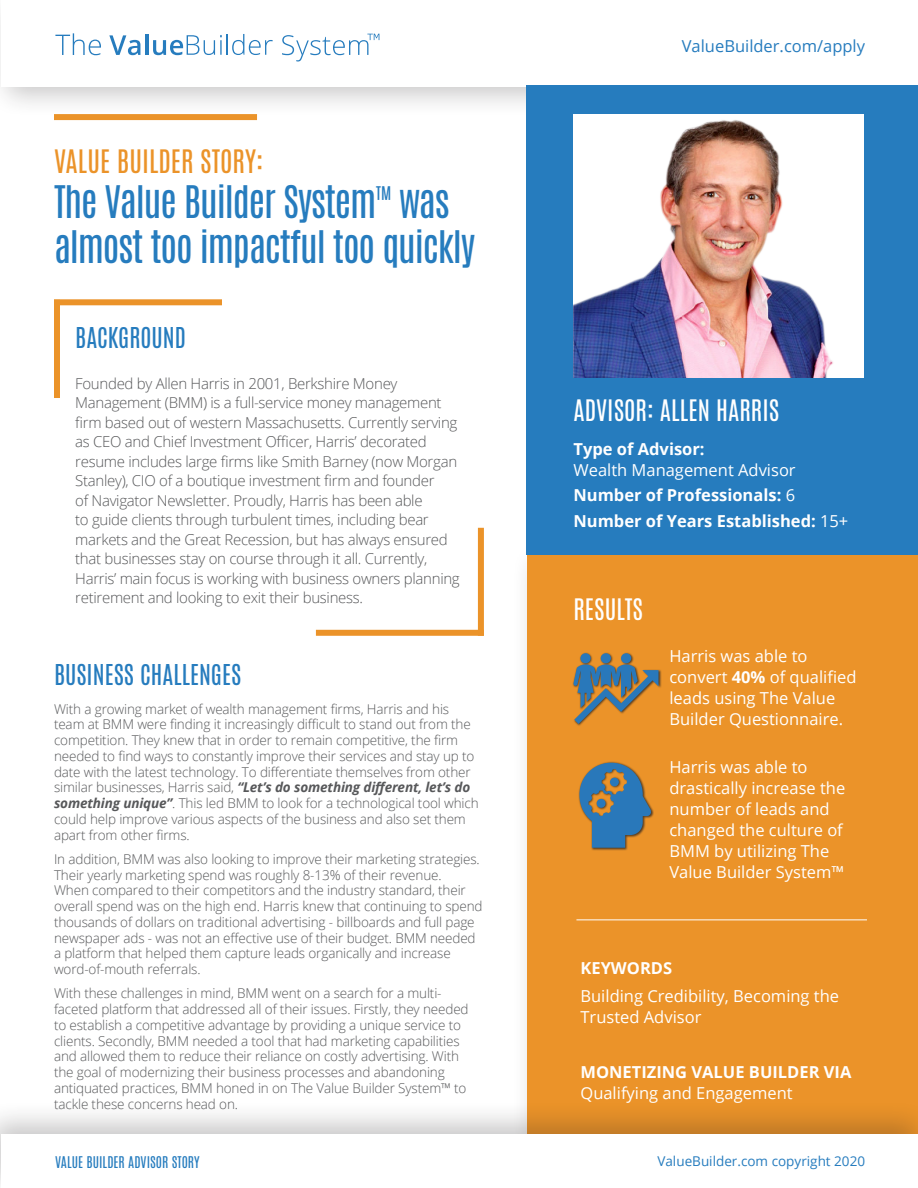
<style>
.page{position:relative;width:918px;height:1188px;background:#fff}
.page>*{position:absolute;margin:0;border:0;box-sizing:border-box;transform-origin:0 0}
.t1{font:37.5px/45px "Antonio";letter-spacing:-.03em;color:#267cbe}
.t2{font:27px "Antonio";color:#eb9329}
.t3{font:24.75px "Antonio";color:#fff}
.t4{font:24px "Antonio";color:#267cbe}
.t5{font:16.5px/21px "Open Sans";color:#fff}
.t6{font:700 16.5px/21px "Open Sans";color:#fff}
.t7{font:16.5px "Open Sans";color:#267cbe}
.t8{font:300 15px/19.5px "Open Sans";letter-spacing:-.02em;color:#57585a}
.t9{font:300 13.5px/15.8px "Open Sans";letter-spacing:-.01em;color:#57585a}
.t10{font:13.5px "Open Sans";color:#267cbe}
.t11{font:13.5px "Antonio";color:#267cbe}
.s1{font-weight:700;font-style:italic}
.s2{font-weight:700}
.s3{font-weight:400}
</style>
<div class="page">
<div style="left:528px;top:554px;width:390px;height:580px;background:#eb9329"></div>
<div style="left:0;top:0;width:918px;height:118px;background:#231f20;opacity:.25"></div>
<div style="left:1px;top:0;width:917px;height:86px;background:#fff"></div>
<div style="left:0;top:1100px;width:918px;height:88px;background:#231f20;opacity:.25"></div>
<div style="left:1px;top:1134px;width:917px;height:54px;background:#fff"></div>
<svg style="left:55px;top:33px;width:46px;height:22px"></svg>
<svg style="left:109px;top:35px;width:31px;height:20px"></svg>
<hr style="left:145px;top:34px;width:3px;height:21px;background:#267cbe">
<svg style="left:153px;top:35px;width:69px;height:20px"></svg>
<hr style="left:226px;top:34px;width:2px;height:21px;background:#267cbe">
<svg style="left:232px;top:34px;width:41px;height:21px"></svg>
<svg style="left:282px;top:34px;width:97px;height:28px"></svg>
<div style="left:54px;top:114px;width:203px;height:6px;background:#eb9329"></div>
<div style="left:316px;top:630px;width:168px;height:6px;background:#eb9329"></div>
<div style="left:478px;top:528px;width:6px;height:108px;background:#eb9329"></div>
<div style="left:54px;top:299px;width:168px;height:6px;background:#eb9329"></div>
<div style="left:54px;top:300px;width:6px;height:98px;background:#eb9329"></div>
<div style="left:526px;top:86px;width:392px;height:469px;background:#267cbe"></div>
<img style="left:573px;top:114px;width:291px;height:263px">
<hr style="left:576px;top:920px;width:291px;height:1px;background:#fff">
<div style="left:572px;top:652px;width:89px;height:74px;background:#231f20;opacity:.75"></div>
<div style="left:580px;top:653px;width:11px;height:10px;background:#2978ba;border-radius:50%"></div>
<svg style="left:573px;top:664px;width:86px;height:60px"></svg>
<div style="left:621px;top:653px;width:10px;height:10px;background:#2978ba;border-radius:50%"></div>
<div style="left:601px;top:653px;width:10px;height:10px;background:#2978ba;border-radius:50%"></div>
<div style="left:578px;top:761px;width:76px;height:89px;background:#231f20;opacity:.75"></div>
<svg style="left:579px;top:761px;width:74px;height:87px"></svg>
<p class="t2" style="left:54px;top:141px;width:211px">VALUE BUILDER STORY:</p>
<p class="t1" style="left:54px;top:179px;width:423px">The Value Builder System<sup>™</sup> was almost too impactful too quickly</p>
<p class="t4" style="left:75px;top:320px;width:112px">BACKGROUND</p>
<p class="t8" style="left:75px;top:373px;width:386px">Founded by Allen Harris in 2001, Berkshire Money Management (BMM) is a full-service money management firm based out of western Massachusetts. Currently serving as CEO and Chief Investment Officer, Harris’ decorated resume includes large firms like Smith Barney (now Morgan Stanley), CIO of a boutique investment firm and founder<br>of Navigator Newsletter. Proudly, Harris has been able<br>to guide clients through turbulent times, including bear markets and the Great Recession, but has always ensured that businesses stay on course through it all. Currently, Harris’ main focus is working with business owners planning retirement and looking to exit their business.</p>
<p class="t4" style="left:54px;top:657px;width:189px">BUSINESS CHALLENGES</p>
<p class="t9" style="left:54px;top:700px;width:426px">With a growing market of wealth management firms, Harris and his team at BMM were finding it increasingly difficult to stand out from the competition. They knew that in order to remain competitive, the firm needed to find ways to constantly improve their services and stay up to date with the latest technology. To differentiate themselves from other similar businesses, Harris said, <span class="s1">“Let’s do something different, let’s do something unique”</span>. This led BMM to look for a technological tool which could help improve various aspects of the business and also set them apart from other firms.</p>
<p class="t9" style="left:54px;top:851px;width:430px">In addition, BMM was also looking to improve their marketing strategies.<br>Their yearly marketing spend was roughly 8-13% of their revenue.<br>When compared to their competitors and the industry standard, their overall spend was on the high end. Harris knew that continuing to spend thousands of dollars on traditional advertising - billboards and full page newspaper ads - was not an effective use of their budget. BMM needed a platform that helped them capture leads organically and increase word-of-mouth referrals.</p>
<p class="t9" style="left:54px;top:985px;width:416px">With these challenges in mind, BMM went on a search for a multi&shy;faceted platform that addressed all of their issues. Firstly, they needed to establish a competitive advantage by providing a unique service to clients. Secondly, BMM needed a tool that had marketing capabilities and allowed them to reduce their reliance on costly advertising. With the goal of modernizing their business processes and abandoning antiquated practices, BMM honed in on The Value Builder System™ to tackle these concerns head on.</p>
<p class="t7" style="left:682px;top:35px;width:185px">ValueBuilder.com/apply</p>
<p class="t3" style="left:573px;top:392px;width:207px">ADVISOR: ALLEN HARRIS</p>
<p class="t5" style="left:573px;top:438px;width:224px"><span class="s2">Type of Advisor:<br></span>Wealth Management Advisor</p>
<p class="t6" style="left:573px;top:484px;width:223px">Number of Professionals: <span class="s3">6</span></p>
<p class="t6" style="left:573px;top:510px;width:276px">Number of Years Established: <span class="s3">15+</span></p>
<p class="t3" style="left:573px;top:591px;width:71px">RESULTS</p>
<p class="t5" style="left:669px;top:645px;width:189px">Harris was able to convert <span class="s2">40%</span> of qualified leads using The Value<br>Builder Questionnaire.</p>
<p class="t5" style="left:669px;top:756px;width:177px">Harris was able to drastically increase the number of leads and changed the culture of<br>BMM by utilizing The<br>Value Builder System™</p>
<p class="t6" style="left:580px;top:957px;width:93px">KEYWORDS</p>
<p class="t5" style="left:580px;top:985px;width:260px">Building Credibility, Becoming the<br>Trusted Advisor</p>
<p class="t6" style="left:580px;top:1061px;width:273px">MONETIZING VALUE BUILDER VIA<br><span class="s3">Qualifying and Engagement</span></p>
<p class="t11" style="left:55px;top:1153px;width:146px">VALUE BUILDER ADVISOR STORY</p>
<p class="t10" style="left:657px;top:1152px;width:209px">ValueBuilder.com copyright 2020</p>
</div>
